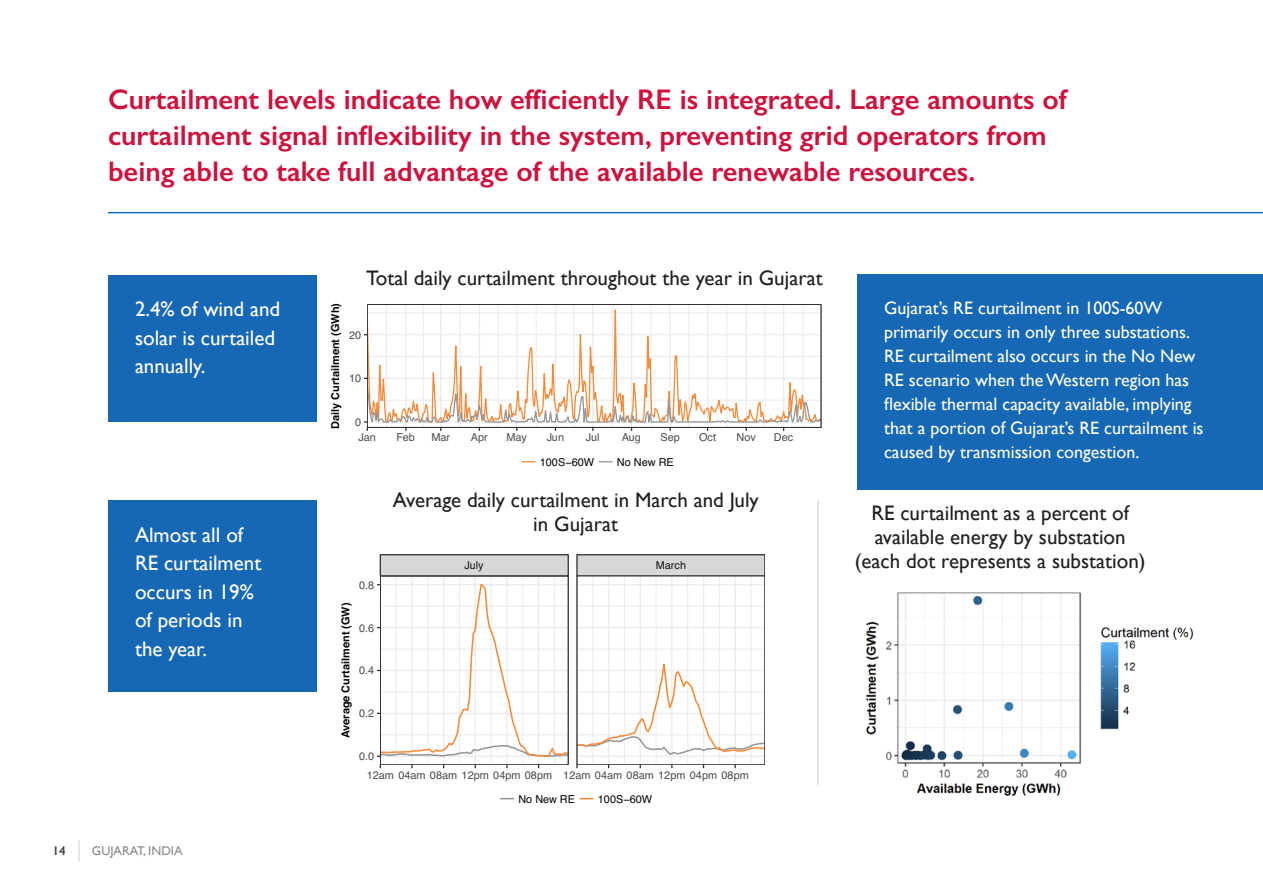
<style>
.page{position:relative;width:1263px;height:893px;background:#fff}
.page>*{position:absolute;margin:0;border:0;box-sizing:border-box;transform-origin:0 0}
.t1{font:600 28.5px/36px "Gill Sans";color:#cd123d}
.t2{font:21px/24px "Gill Sans";color:#231f20;text-align:center}
.callout_larger_text{font:21px/28.5px "Gill Sans";color:#fff}
.callout_larger_text-2{font:18px/24px "Gill Sans";color:#fff}
.t3{font:12.75px "Gill Sans";color:#8d8a86}
.t4{font:600 12.75px "Gill Sans";color:#3e463d}
.t5{font:10.95px "Helvetica";color:#4c4c4c}
.t6{font:700 10.95px "Helvetica";color:#040503}
.t7{font:10.95px "Helvetica";color:#040503}
.t8{font:10.95px "Helvetica";color:#181717}
</style>
<div class="page">
<hr style="left:108px;top:212px;width:1155px;height:1px;background:#1768b4">
<div style="left:108px;top:275px;width:208px;height:147px;background:#1768b4"></div>
<div style="left:857px;top:274px;width:406px;height:216px;background:#1768b4"></div>
<div style="left:108px;top:500px;width:208px;height:191px;background:#1768b4"></div>
<svg style="left:369px;top:306px;width:450px;height:72px"></svg>
<div style="left:367px;top:304px;width:454px;height:124px;border:1px solid #313131"></div>
<svg style="left:364px;top:378px;width:457px;height:53px"></svg>
<svg style="left:521px;top:461px;width:14px;height:1px"></svg>
<svg style="left:599px;top:461px;width:14px;height:1px"></svg>
<hr style="left:554px;top:576px;width:1px;height:189px;background:#ebebec">
<hr style="left:522px;top:576px;width:1px;height:189px;background:#ebebec">
<hr style="left:491px;top:576px;width:1px;height:189px;background:#ebebec">
<hr style="left:459px;top:576px;width:1px;height:189px;background:#ebebec">
<hr style="left:427px;top:576px;width:1px;height:189px;background:#ebebec">
<hr style="left:396px;top:576px;width:1px;height:189px;background:#ebebec">
<hr style="left:538px;top:576px;width:1px;height:189px;background:#ebebec">
<hr style="left:506px;top:576px;width:2px;height:189px;background:#ebebec">
<hr style="left:475px;top:576px;width:1px;height:189px;background:#ebebec">
<hr style="left:443px;top:576px;width:1px;height:189px;background:#ebebec">
<hr style="left:411px;top:576px;width:2px;height:189px;background:#ebebec">
<div style="left:380px;top:576px;width:188px;height:189px;border:1px solid #313131"></div>
<hr style="left:751px;top:576px;width:1px;height:189px;background:#ebebec">
<hr style="left:719px;top:576px;width:1px;height:189px;background:#ebebec">
<hr style="left:687px;top:576px;width:1px;height:189px;background:#ebebec">
<hr style="left:656px;top:576px;width:1px;height:189px;background:#ebebec">
<hr style="left:624px;top:576px;width:1px;height:189px;background:#ebebec">
<hr style="left:592px;top:576px;width:1px;height:189px;background:#ebebec">
<hr style="left:577px;top:606px;width:188px;height:1px;background:#ebebec">
<hr style="left:577px;top:649px;width:188px;height:1px;background:#ebebec">
<hr style="left:734px;top:576px;width:2px;height:189px;background:#ebebec">
<hr style="left:703px;top:576px;width:1px;height:189px;background:#ebebec">
<hr style="left:671px;top:576px;width:1px;height:189px;background:#ebebec">
<hr style="left:640px;top:576px;width:1px;height:189px;background:#ebebec">
<hr style="left:608px;top:576px;width:1px;height:189px;background:#ebebec">
<hr style="left:577px;top:584px;width:188px;height:1px;background:#ebebec">
<hr style="left:577px;top:627px;width:188px;height:1px;background:#ebebec">
<hr style="left:577px;top:756px;width:188px;height:1px;background:#ebebec">
<svg style="left:579px;top:652px;width:184px;height:104px"></svg>
<div style="left:577px;top:576px;width:188px;height:189px;border:1px solid #313131"></div>
<div style="left:380px;top:555px;width:188px;height:21px;background:#d7d7d7"></div>
<div style="left:380px;top:554px;width:189px;height:22px;border:1px solid #313131"></div>
<div style="left:577px;top:555px;width:188px;height:21px;background:#d7d7d7"></div>
<div style="left:577px;top:555px;width:188px;height:21px;border:1px solid #313131"></div>
<svg style="left:377px;top:581px;width:191px;height:177px"></svg>
<svg style="left:500px;top:798px;width:14px;height:1px"></svg>
<svg style="left:579px;top:798px;width:14px;height:1px"></svg>
<img style="left:865px;top:592px;width:329px;height:204px">
<hr style="left:818px;top:501px;width:1px;height:284px;background:#ceccc9">
<svg style="left:79px;top:840px;width:1px;height:21px"></svg>
<h3 class="t1" style="left:108px;top:81px;width:960px">Curtailment levels indicate how efficiently RE is integrated. Large amounts of curtailment signal inflexibility in the system, preventing grid operators from being able to take full advantage of the available renewable resources.</h3>
<p class="t2" style="left:366px;top:265px;width:458px">Total daily curtailment throughout the year in Gujarat</p>
<p class="callout_larger_text" style="left:135px;top:295px;width:147px">2.4% of wind and solar is curtailed annually.</p>
<p class="callout_larger_text-2" style="left:884px;top:295px;width:321px">Gujarat’s RE curtailment in 100S-60W primarily occurs in only three substations.<br>RE curtailment also occurs in the No New RE scenario when the Western region has flexible thermal capacity available, implying that a portion of Gujarat’s RE curtailment is caused by transmission congestion.</p>
<p class="t6" style="left:327px;top:429px;width:127px;rotate:-90deg">Daily Curtailment (GWh)</p>
<p class="t5" style="left:349px;top:326px;width:14px">20</p>
<p class="t5" style="left:349px;top:370px;width:14px">10</p>
<p class="t5" style="left:355px;top:414px;width:8px">0</p>
<p class="t5" style="left:358px;top:429px;width:19px">Jan</p>
<p class="t5" style="left:396px;top:429px;width:20px">Feb</p>
<p class="t5" style="left:431px;top:429px;width:20px">Mar</p>
<p class="t5" style="left:471px;top:429px;width:19px">Apr</p>
<p class="t5" style="left:506px;top:429px;width:22px">May</p>
<p class="t5" style="left:547px;top:429px;width:19px">Jun</p>
<p class="t5" style="left:586px;top:429px;width:15px">Jul</p>
<p class="t5" style="left:622px;top:429px;width:21px">Aug</p>
<p class="t5" style="left:660px;top:429px;width:21px">Sep</p>
<p class="t5" style="left:699px;top:429px;width:19px">Oct</p>
<p class="t5" style="left:736px;top:429px;width:21px">Nov</p>
<p class="t5" style="left:774px;top:429px;width:21px">Dec</p>
<p class="t7" style="left:540px;top:453px;width:56px">100S−60W</p>
<p class="t7" style="left:617px;top:453px;width:58px">No New RE</p>
<p class="callout_larger_text" style="left:135px;top:520px;width:128px">Almost all of<br>RE curtailment occurs in 19% of periods in the year.</p>
<p class="t4" style="left:52px;top:843px;width:15px">14</p>
<p class="t3" style="left:92px;top:844px;width:92px">GUJARAT, INDIA</p>
<p class="t2" style="left:393px;top:488px;width:367px">Average daily curtailment in March and July in Gujarat</p>
<p class="t5" style="left:359px;top:576px;width:17px">0.8</p>
<p class="t6" style="left:337px;top:738px;width:137px;rotate:-90deg">Average Curtailment (GW)</p>
<p class="t5" style="left:359px;top:619px;width:17px">0.6</p>
<p class="t5" style="left:359px;top:662px;width:17px">0.4</p>
<p class="t5" style="left:359px;top:705px;width:17px">0.2</p>
<p class="t5" style="left:359px;top:748px;width:17px">0.0</p>
<p class="t8" style="left:465px;top:557px;width:21px">July</p>
<p class="t8" style="left:656px;top:557px;width:32px">March</p>
<p class="t5" style="left:367px;top:766px;width:384px">12am 04am 08am 12pm 04pm 08pm 12am 04am 08am 12pm 04pm 08pm</p>
<p class="t7" style="left:518px;top:790px;width:58px">No New RE</p>
<p class="t7" style="left:598px;top:790px;width:56px">100S−60W</p>
<p class="t2" style="left:855px;top:501px;width:292px">RE curtailment as a percent of available energy by substation (each dot represents a substation)</p>
</div>
